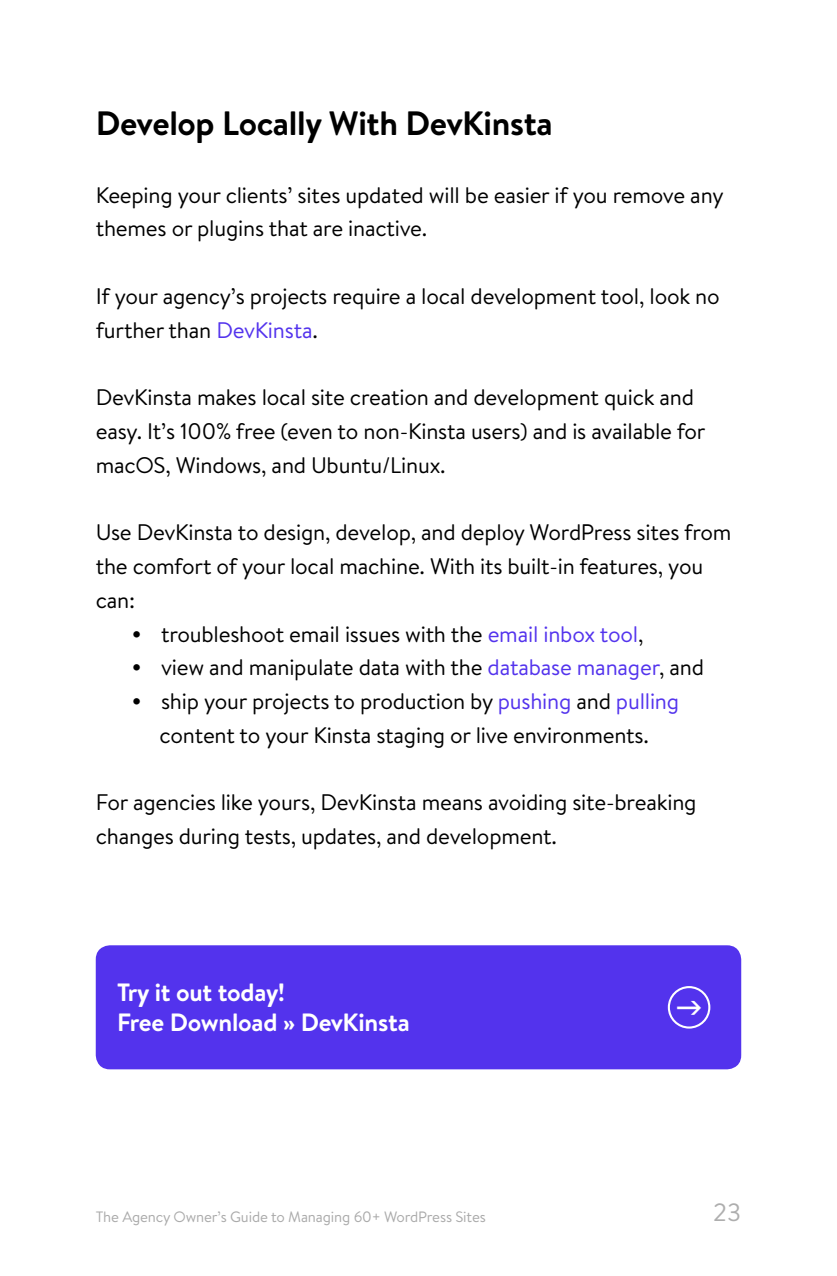
<style>
.page{position:relative;width:837px;height:1276px;background:#fff}
.page>*{position:absolute;margin:0;border:0;box-sizing:border-box;transform-origin:0 0}
.t1{font:700 33.75px "Brandon Text";letter-spacing:-.01em;color:#000}
.t2{font:700 25px/30px "Brandon Text";letter-spacing:-.01em;color:#fff}
.t3{font:25px "Brandon Text";color:#aeaeae}
.t4{font:22.5px/33.8px "Brandon Text";letter-spacing:-.01em;color:#000}
.t5{font:15px "Brandon Text";letter-spacing:-.01em;color:#aaa}
.s1{color:#5333ed}
.s2{font-size:30px}
</style>
<div class="page">
<div style="left:96px;top:945px;width:645px;height:124px;background:#5333ed;border-radius:14px"></div>
<div style="left:667px;top:986px;width:43px;height:42px;border:2px solid #fff;border-radius:50%"></div>
<h1 class="t1" style="left:96px;top:100px;width:458px">Develop Locally With DevKinsta</h1>
<p class="t4" style="left:96px;top:177px;width:629px">Keeping your clients’ sites updated will be easier if you remove any themes or plugins that are inactive.</p>
<p class="t4" style="left:96px;top:278px;width:625px">If your agency’s projects require a local development tool, look no further than <span class="s1">DevKinsta</span>.</p>
<p class="t4" style="left:96px;top:380px;width:611px">DevKinsta makes local site creation and development quick and easy. It’s 100% free (even to non-Kinsta users) and is available for macOS, Windows, and Ubuntu/Linux.</p>
<p class="t4" style="left:96px;top:515px;width:637px">Use DevKinsta to design, develop, and deploy WordPress sites from the comfort of your local machine. With its built-in features, you can:</p>
<p class="t4" style="left:131px;top:616px;width:513px"><span class="s2">•</span> troubleshoot email issues with the <span class="s1">email inbox tool</span>,</p>
<p class="t4" style="left:131px;top:650px;width:574px"><span class="s2">•</span> view and manipulate data with the <span class="s1">database manager</span>, and</p>
<p class="t4" style="left:131px;top:683px;width:549px;text-align:center"><span class="s2">•</span> ship your projects to production by <span class="s1">pushing</span> and <span class="s1">pulling </span>content to your Kinsta staging or live environments.</p>
<p class="t4" style="left:96px;top:785px;width:602px">For agencies like yours, DevKinsta means avoiding site-breaking changes during tests, updates, and development.</p>
<p class="t2" style="left:117px;top:977px;width:294px">Try it out today!<br>Free Download » DevKinsta</p>
<p class="t5" style="left:96px;top:1206px;width:391px">The Agency Owner’s Guide to Managing 60+ WordPress Sites</p>
<p class="t3" style="left:713px;top:1195px;width:29px">23</p>
</div>
